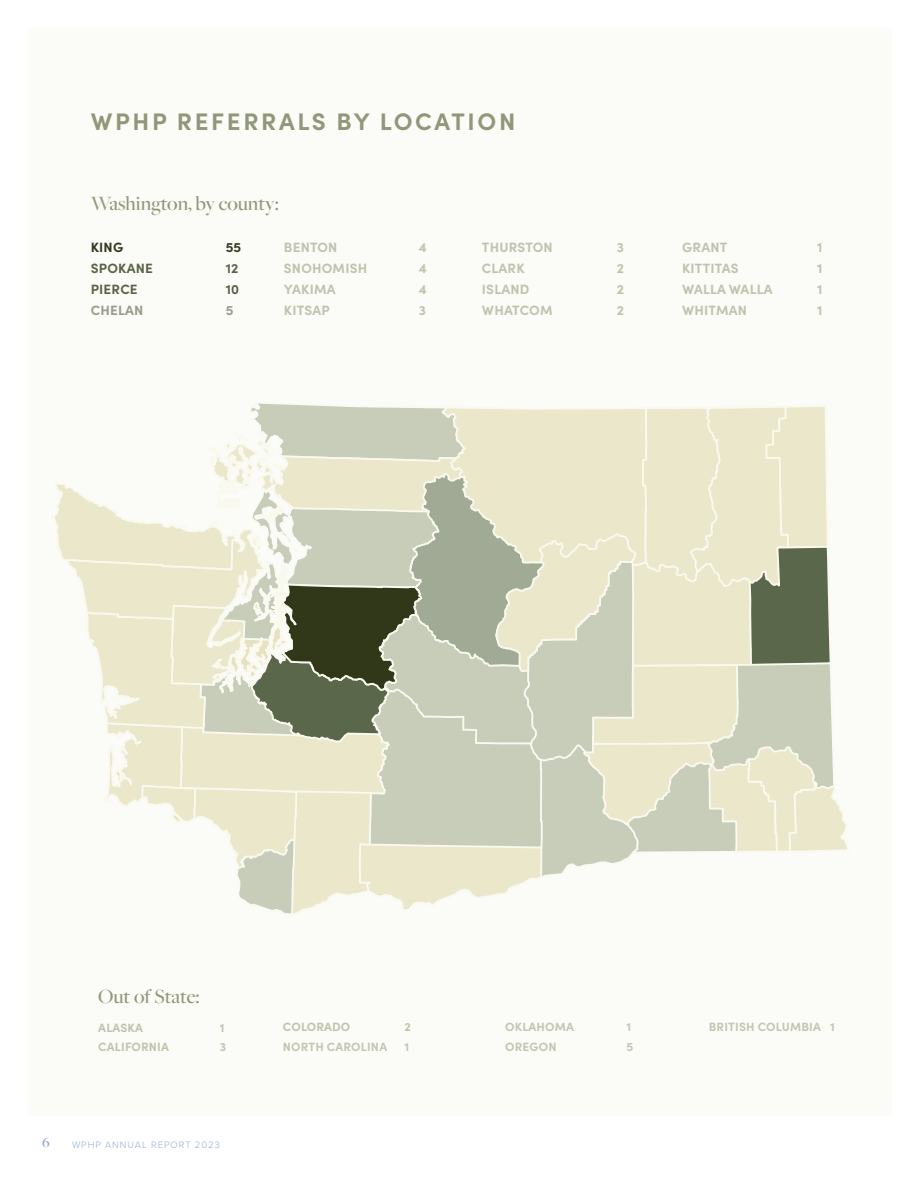
<style>
.page{position:relative;width:918px;height:1188px;background:#fff}
.page>*{position:absolute;margin:0;border:0;box-sizing:border-box;transform-origin:0 0}
.t1{font:700 24px "Sofia Pro";letter-spacing:.11em;color:#91987a}
.t2{font:500 21px "Freight Big Pro";color:#91987a}
.t3{font:600 15px "Freight Big Pro";color:#94abd5}
.t4{font:700 13.5px "Sofia Pro";letter-spacing:.015em;color:#c1c2ae}
.t5{font:700 13.5px "Sofia Pro";letter-spacing:.015em;color:#5a6349}
.t6{font:700 13.5px "Sofia Pro";letter-spacing:.015em;color:#979d8b}
.t7{font:700 13.5px "Sofia Pro";letter-spacing:.015em;color:#33381d}
.t8{font:700 12px "Sofia Pro";letter-spacing:.015em;color:#c4c5b2}
.t9{font:700 12px "Sofia Pro";letter-spacing:.015em;color:#c1c2ae}
.t10{font:300 9.6px "Proxima Nova";letter-spacing:.1em;color:#94abd5}
</style>
<div class="page">
<div style="left:27px;top:27px;width:865px;height:1089px;background:#fbfbf7;border-radius:7px"></div>
<svg style="left:54px;top:403px;width:794px;height:511px"></svg>
<p class="t1" style="left:91px;top:103px;width:426px">WPHP REFERRALS BY LOCATION</p>
<p class="t2" style="left:91px;top:189px;width:190px">Washington, by county:</p>
<p class="t7" style="left:91px;top:237px;width:34px">KING</p>
<p class="t7" style="left:226px;top:237px;width:17px">55</p>
<p class="t5" style="left:91px;top:258px;width:64px">SPOKANE</p>
<p class="t5" style="left:226px;top:258px;width:14px">12</p>
<p class="t5" style="left:91px;top:279px;width:48px">PIERCE</p>
<p class="t5" style="left:226px;top:279px;width:15px">10</p>
<p class="t6" style="left:91px;top:300px;width:54px">CHELAN</p>
<p class="t6" style="left:226px;top:300px;width:9px">5</p>
<p class="t4" style="left:284px;top:237px;width:55px">BENTON</p>
<p class="t4" style="left:419px;top:237px;width:10px">4</p>
<p class="t4" style="left:284px;top:258px;width:85px">SNOHOMISH</p>
<p class="t4" style="left:419px;top:258px;width:10px">4</p>
<p class="t4" style="left:284px;top:279px;width:53px">YAKIMA</p>
<p class="t4" style="left:419px;top:279px;width:10px">4</p>
<p class="t4" style="left:284px;top:300px;width:47px">KITSAP</p>
<p class="t4" style="left:419px;top:300px;width:9px">3</p>
<p class="t4" style="left:482px;top:237px;width:72px">THURSTON</p>
<p class="t4" style="left:617px;top:237px;width:9px">3</p>
<p class="t4" style="left:482px;top:258px;width:44px">CLARK</p>
<p class="t4" style="left:617px;top:258px;width:9px">2</p>
<p class="t4" style="left:482px;top:279px;width:49px">ISLAND</p>
<p class="t4" style="left:617px;top:279px;width:9px">2</p>
<p class="t4" style="left:482px;top:300px;width:72px">WHATCOM</p>
<p class="t4" style="left:617px;top:300px;width:9px">2</p>
<p class="t4" style="left:682px;top:237px;width:47px">GRANT</p>
<p class="t4" style="left:817px;top:237px;width:7px">1</p>
<p class="t4" style="left:682px;top:258px;width:58px">KITTITAS</p>
<p class="t4" style="left:817px;top:258px;width:7px">1</p>
<p class="t4" style="left:682px;top:279px;width:92px">WALLA WALLA</p>
<p class="t4" style="left:817px;top:279px;width:7px">1</p>
<p class="t4" style="left:682px;top:300px;width:66px">WHITMAN</p>
<p class="t4" style="left:817px;top:300px;width:7px">1</p>
<p class="t2" style="left:98px;top:983px;width:103px">Out of State:</p>
<p class="t9" style="left:98px;top:1018px;width:46px">ALASKA</p>
<p class="t9" style="left:220px;top:1018px;width:6px">1</p>
<p class="t9" style="left:98px;top:1038px;width:72px">CALIFORNIA</p>
<p class="t9" style="left:220px;top:1038px;width:8px">3</p>
<p class="t3" style="left:42px;top:1132px;width:9px">6</p>
<p class="t10" style="left:72px;top:1138px;width:150px">WPHP ANNUAL REPORT 2023</p>
<p class="t9" style="left:283px;top:1018px;width:69px">COLORADO</p>
<p class="t9" style="left:404px;top:1018px;width:8px">2</p>
<p class="t8" style="left:283px;top:1037px;width:106px">NORTH CAROLINA</p>
<p class="t8" style="left:404px;top:1037px;width:6px">1</p>
<p class="t8" style="left:505px;top:1018px;width:70px">OKLAHOMA</p>
<p class="t8" style="left:627px;top:1018px;width:6px">1</p>
<p class="t8" style="left:505px;top:1037px;width:53px">OREGON</p>
<p class="t8" style="left:627px;top:1037px;width:8px">5</p>
<p class="t8" style="left:709px;top:1018px;width:128px">BRITISH COLUMBIA 1</p>
</div>
